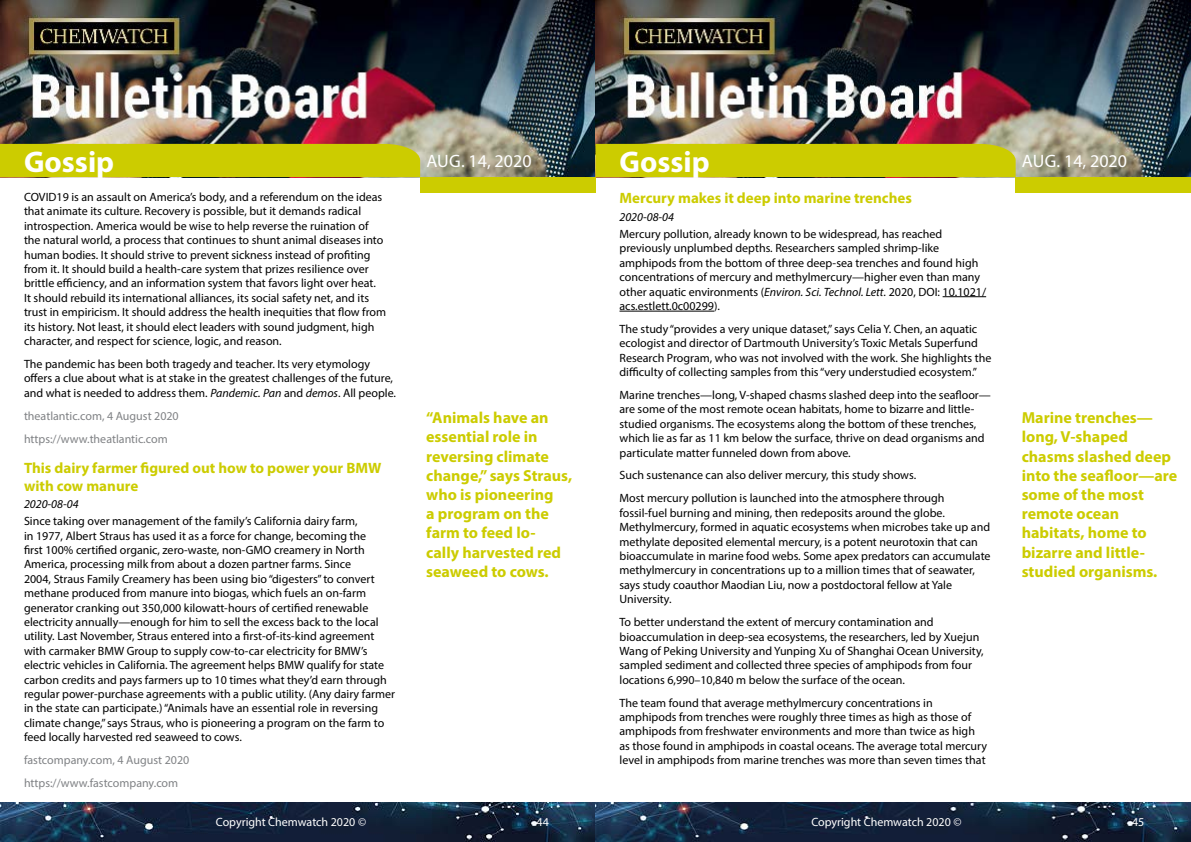
<style>
.page{position:relative;width:1191px;height:842px;background:#fff}
.page>*{position:absolute;margin:0;border:0;box-sizing:border-box;transform-origin:0 0}
.t1{font:700 30px "Myriad Pro";color:#fff}
.t2{font:18px "Myriad Pro";color:#fff}
.t3{font:700 16px/19.2px "Myriad Pro";color:#cc0}
.t4{font:700 15px/18px "Myriad Pro";color:#cc0}
.t5{font:12px/14.4px "Myriad Pro";color:#000}
.t6{font:12px/22.9px "Myriad Pro";color:#808285}
.t7{font:12px "Myriad Pro";color:#fff}
.t8{font:italic 12px "Myriad Pro";color:#000}
.s1{font-style:italic}
</style>
<div class="page">
<img style="left:0;top:0;width:1191px;height:177px">
<div style="left:420px;top:177px;width:175px;height:15px;background:#cc0"></div>
<div style="left:1015px;top:177px;width:176px;height:15px;background:#cc0"></div>
<div style="left:0;top:144px;width:420px;height:33px;background:#cc0"></div>
<div style="left:595px;top:144px;width:420px;height:33px;background:#cc0"></div>
<img style="left:0;top:802px;width:1191px;height:40px">
<hr style="left:942px;top:296px;width:44px;height:1px;background:#000">
<hr style="left:619px;top:311px;width:95px;height:1px;background:#000">
<h1 class="t1" style="left:24px;top:142px;width:92px">Gossip</h1>
<h1 class="t1" style="left:619px;top:142px;width:92px">Gossip</h1>
<p class="t4" style="left:619px;top:189px;width:294px">Mercury makes it deep into marine trenches</p>
<p class="t8" style="left:619px;top:209px;width:56px">2020-08-04</p>
<p class="t5" style="left:619px;top:226px;width:368px">Mercury pollution, already known to be widespread, has reached previously unplumbed depths. Researchers sampled shrimp-like amphipods from the bottom of three deep-sea trenches and found high concentrations of mercury and methylmercury—higher even than many other aquatic environments (<span class="s1">Environ. Sci. Technol. Lett.</span> 2020, DOI: 10.1021/ acs.estlett.0c00299).</p>
<p class="t5" style="left:619px;top:321px;width:373px">The study “provides a very unique dataset,” says Celia Y. Chen, an aquatic ecologist and director of Dartmouth University’s Toxic Metals Superfund Research Program, who was not involved with the work. She highlights the difficulty of collecting samples from this “very understudied ecosystem.”</p>
<p class="t5" style="left:619px;top:387px;width:373px">Marine trenches—long, V-shaped chasms slashed deep into the seafloor— are some of the most remote ocean habitats, home to bizarre and little&shy;studied organisms. The ecosystems along the bottom of these trenches, which lie as far as 11 km below the surface, thrive on dead organisms and particulate matter funneled down from above.</p>
<p class="t5" style="left:619px;top:464px;width:326px;line-height:22.9px">Such sustenance can also deliver mercury, this study shows.<br>Most mercury pollution is launched into the atmosphere through</p>
<p class="t5" style="left:619px;top:505px;width:372px">fossil-fuel burning and mining, then redeposits around the globe.<br>Methylmercury, formed in aquatic ecosystems when microbes take up and methylate deposited elemental mercury, is a potent neurotoxin that can bioaccumulate in marine food webs. Some apex predators can accumulate methylmercury in concentrations up to a million times that of seawater, says study coauthor Maodian Liu, now a postdoctoral fellow at Yale University.</p>
<p class="t5" style="left:619px;top:615px;width:366px">To better understand the extent of mercury contamination and bioaccumulation in deep-sea ecosystems, the researchers, led by Xuejun Wang of Peking University and Yunping Xu of Shanghai Ocean University, sampled sediment and collected three species of amphipods from four locations 6,990–10,840 m below the surface of the ocean.</p>
<p class="t5" style="left:619px;top:695px;width:369px">The team found that average methylmercury concentrations in amphipods from trenches were roughly three times as high as those of amphipods from freshwater environments and more than twice as high as those found in amphipods in coastal oceans. The average total mercury level in amphipods from marine trenches was more than seven times that</p>
<h2 class="t2" style="left:426px;top:150px;width:107px">Aug. 14, 2020</h2>
<h2 class="t2" style="left:1022px;top:150px;width:107px">Aug. 14, 2020</h2>
<p class="t5" style="left:24px;top:190px;width:364px">COVID19 is an assault on America’s body, and a referendum on the ideas that animate its culture. Recovery is possible, but it demands radical introspection. America would be wise to help reverse the ruination of the natural world, a process that continues to shunt animal diseases into human bodies. It should strive to prevent sickness instead of profiting from it. It should build a health-care system that prizes resilience over brittle efficiency, and an information system that favors light over heat.<br>It should rebuild its international alliances, its social safety net, and its trust in empiricism. It should address the health inequities that flow from its history. Not least, it should elect leaders with sound judgment, high character, and respect for science, logic, and reason.</p>
<p class="t5" style="left:24px;top:357px;width:373px">The pandemic has been both tragedy and teacher. Its very etymology offers a clue about what is at stake in the greatest challenges of the future, and what is needed to address them. <span class="s1">Pandemic. Pan</span> and <span class="s1">demos</span>. All people.</p>
<p class="t6" style="left:24px;top:404px;width:156px">theatlantic.com, 4 August 2020 https://www.theatlantic.com</p>
<p class="t4" style="left:24px;top:458px;width:359px">This dairy farmer figured out how to power your BMW with cow manure</p>
<p class="t8" style="left:24px;top:496px;width:56px">2020-08-04</p>
<p class="t5" style="left:24px;top:514px;width:372px">Since taking over management of the family’s California dairy farm,<br>in 1977, Albert Straus has used it as a force for change, becoming the<br>first 100% certified organic, zero-waste, non-GMO creamery in North America, processing milk from about a dozen partner farms. Since<br>2004, Straus Family Creamery has been using bio “digesters” to convert methane produced from manure into biogas, which fuels an on-farm generator cranking out 350,000 kilowatt-hours of certified renewable electricity annually—enough for him to sell the excess back to the local utility. Last November, Straus entered into a first-of-its-kind agreement with carmaker BMW Group to supply cow-to-car electricity for BMW’s electric vehicles in California. The agreement helps BMW qualify for state carbon credits and pays farmers up to 10 times what they’d earn through regular power-purchase agreements with a public utility. (Any dairy farmer in the state can participate.) “Animals have an essential role in reversing climate change,” says Straus, who is pioneering a program on the farm to feed locally harvested red seaweed to cows.</p>
<p class="t6" style="left:24px;top:748px;width:167px">fastcompany.com, 4 August 2020 https://www.fastcompany.com</p>
<h3 class="t3" style="left:426px;top:408px;width:147px">“Animals have an essential role in reversing climate change,” says Straus, who is pioneering<br>a program on the farm to feed lo&shy;cally harvested red seaweed to cows.</h3>
<h3 class="t3" style="left:1021px;top:408px;width:157px">Marine trenches— long, V-shaped chasms slashed deep into the seafloor—are some of the most remote ocean habitats, home to bizarre and little&shy;studied organisms.</h3>
<p class="t7" style="left:216px;top:815px;width:152px">Copyright Chemwatch 2020 ©</p>
<p class="t7" style="left:536px;top:815px;width:14px">44</p>
<p class="t7" style="left:811px;top:815px;width:152px">Copyright Chemwatch 2020 ©</p>
<p class="t7" style="left:1132px;top:815px;width:14px">45</p>
</div>
